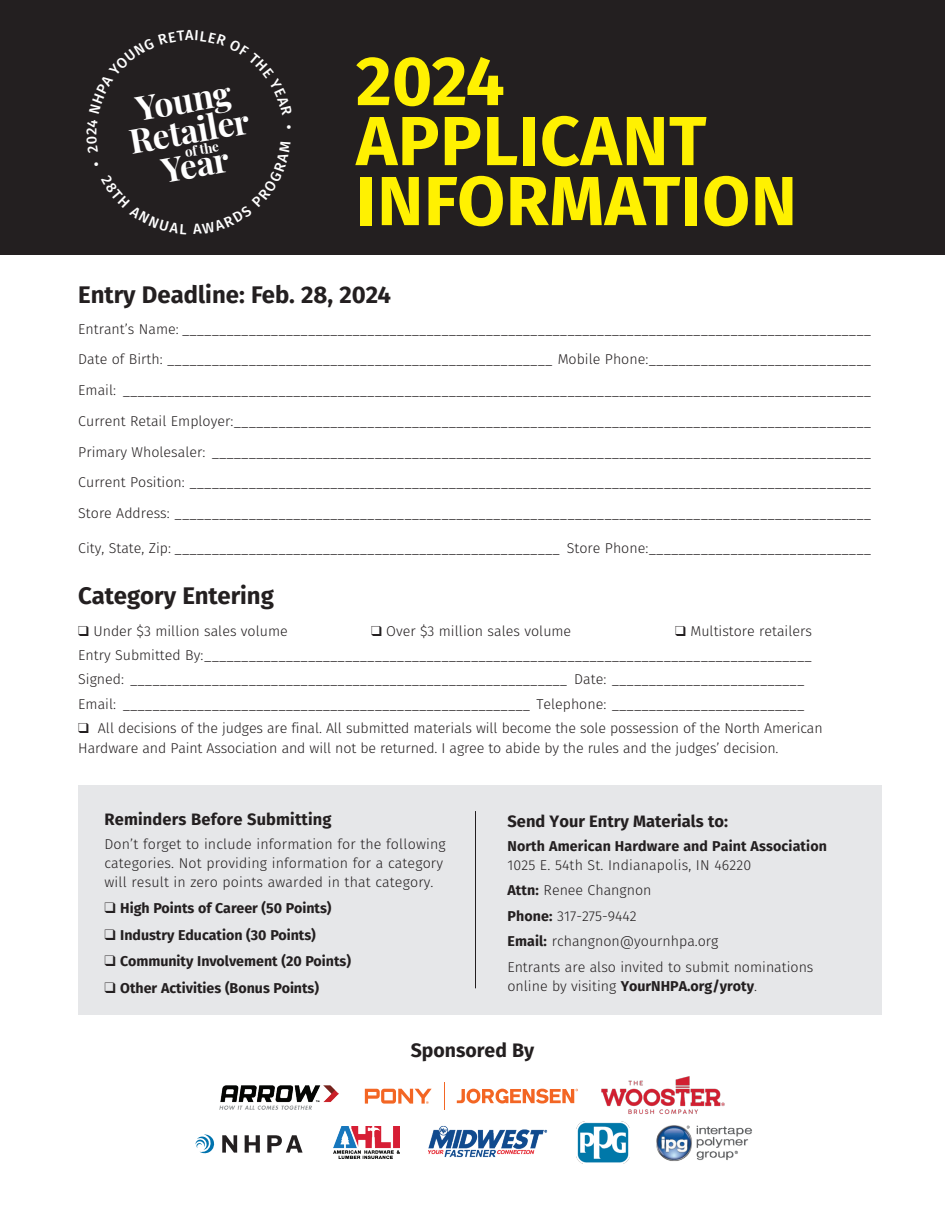
<style>
.page{position:relative;width:945px;height:1215px;background:#fff}
.page>*{position:absolute;margin:0;border:0;box-sizing:border-box;transform-origin:0 0}
.t1{font:700 69.45px/60px "Fira Sans";letter-spacing:.01em;color:#fff101}
.t2{font:700 33.9px "Playfair Display";color:#fff}
.t3{font:700 24px "Fira Sans";color:#231f20}
.t4{font:700 19.5px "Fira Sans";color:#231f20}
.FEAT_copy_melior_8_5{font:700 16.5px "Fira Sans";letter-spacing:.01em;color:#231f20}
.t5{font:500 14.55px "Fira Sans";color:#fff}
.t6{font:300 14.25px/18.8px "Fira Sans";color:#231f20}
.FEAT_copy_melior_8_5-2{font:700 14.25px "Fira Sans";color:#231f20}
.t7{font:700 13.5px "Playfair Display";color:#fff}
.s1{font-weight:700}
</style>
<div class="page">
<div style="left:0;top:0;width:945px;height:254px;background:#231f20"></div>
<div style="left:78px;top:785px;width:804px;height:229px;background:#e6e7e9"></div>
<hr style="left:475px;top:811px;width:1px;height:177px;background:#231f20">
<img style="left:220px;top:1086px;width:119px;height:24px">
<svg style="left:444px;top:1082px;width:1px;height:28px"></svg>
<svg style="left:365px;top:1089px;width:67px;height:15px"></svg>
<svg style="left:457px;top:1089px;width:121px;height:15px"></svg>
<img style="left:601px;top:1076px;width:124px;height:38px">
<img style="left:657px;top:1125px;width:95px;height:36px">
<img style="left:428px;top:1126px;width:120px;height:32px">
<img style="left:334px;top:1126px;width:65px;height:33px">
<img style="left:577px;top:1122px;width:52px;height:42px">
<svg style="left:195px;top:1134px;width:20px;height:20px"></svg>
<svg style="left:222px;top:1135px;width:15px;height:18px"></svg>
<svg style="left:245px;top:1135px;width:15px;height:18px"></svg>
<svg style="left:267px;top:1135px;width:36px;height:18px"></svg>
<p class="t5" style="left:185px;top:23px;width:10px">A</p>
<p class="t2" style="left:132px;top:82px;width:98px;rotate:-10deg">Young</p>
<p class="t2" style="left:125px;top:115px;width:123px;rotate:-10deg">Retailer</p>
<p class="t2" style="left:157px;top:144px;width:69px;rotate:-10deg">Year</p>
<p class="t7" style="left:183px;top:142px;width:36px;rotate:-10deg">of the</p>
<p class="t1" style="left:356px;top:46px;width:443px">2024<br>APPLICANT<br>INFORMATION</p>
<p class="t3" style="left:78px;top:274px;width:314px">Entry Deadline: Feb. 28, 2024</p>
<p class="t6" style="left:78px;top:319px;width:794px">Entrant’s Name: _____________________________________________________________________________________________</p>
<p class="t6" style="left:78px;top:350px;width:794px">Date of Birth: ____________________________________________________ Mobile Phone:______________________________</p>
<p class="t6" style="left:78px;top:381px;width:794px">Email: _____________________________________________________________________________________________________</p>
<p class="t6" style="left:78px;top:412px;width:794px">Current Retail Employer:______________________________________________________________________________________</p>
<p class="t6" style="left:78px;top:442px;width:794px">Primary Wholesaler: _________________________________________________________________________________________</p>
<p class="t6" style="left:78px;top:473px;width:794px">Current Position: ____________________________________________________________________________________________</p>
<p class="t6" style="left:78px;top:504px;width:794px">Store Address: ______________________________________________________________________________________________</p>
<p class="t6" style="left:78px;top:539px;width:794px">City, State, Zip: ____________________________________________________ Store Phone:______________________________</p>
<p class="t3" style="left:78px;top:576px;width:197px">Category Entering</p>
<p class="t6" style="left:78px;top:622px;width:211px">❑ Under $3 million sales volume</p>
<p class="t6" style="left:371px;top:622px;width:202px">❑ Over $3 million sales volume</p>
<p class="t6" style="left:675px;top:622px;width:138px">❑ Multistore retailers</p>
<p class="t6" style="left:78px;top:646px;width:735px">Entry Submitted By:__________________________________________________________________________________</p>
<p class="t6" style="left:78px;top:670px;width:728px">Signed: ___________________________________________________________ Date: __________________________</p>
<p class="t6" style="left:78px;top:694px;width:728px">Email: _______________________________________________________ Telephone: __________________________</p>
<p class="t6" style="left:78px;top:719px;width:746px;line-height:19.2px">❑ All decisions of the judges are final. All submitted materials will become the sole possession of the North American<br>Hardware and Paint Association and will not be returned. I agree to abide by the rules and the judges’ decision.</p>
<p class="FEAT_copy_melior_8_5" style="left:104px;top:805px;width:229px">Reminders Before Submitting</p>
<p class="t6" style="left:104px;top:835px;width:343px">Don’t forget to include information for the following categories. Not providing information for a category will result in zero points awarded in that category.</p>
<p class="FEAT_copy_melior_8_5-2" style="left:104px;top:896px;width:229px">❑ High Points of Career (50 Points)</p>
<p class="FEAT_copy_melior_8_5-2" style="left:104px;top:923px;width:213px">❑ Industry Education (30 Points)</p>
<p class="FEAT_copy_melior_8_5-2" style="left:104px;top:949px;width:248px">❑ Community Involvement (20 Points)</p>
<p class="FEAT_copy_melior_8_5-2" style="left:104px;top:976px;width:216px">❑ Other Activities (Bonus Points)</p>
<p class="FEAT_copy_melior_8_5" style="left:507px;top:808px;width:222px">Send Your Entry Materials to:</p>
<p class="FEAT_copy_melior_8_5-2" style="left:507px;top:834px;width:321px">North American Hardware and Paint Association</p>
<p class="t6" style="left:507px;top:855px;width:245px">1025 E. 54th St. Indianapolis, IN 46220</p>
<p class="t6" style="left:507px;top:881px;width:146px"><span class="s1">Attn:</span> Renee Changnon</p>
<p class="t6" style="left:507px;top:906px;width:131px"><span class="s1">Phone:</span> 317-275-9442</p>
<p class="t6" style="left:507px;top:932px;width:213px"><span class="s1">Email:</span> rchangnon@yournhpa.org</p>
<p class="t6" style="left:507px;top:957px;width:308px">Entrants are also invited to submit nominations online by visiting <span class="s1">YourNHPA.org/yroty</span>.</p>
<p class="t4" style="left:411px;top:1034px;width:125px">Sponsored By</p>
</div>
